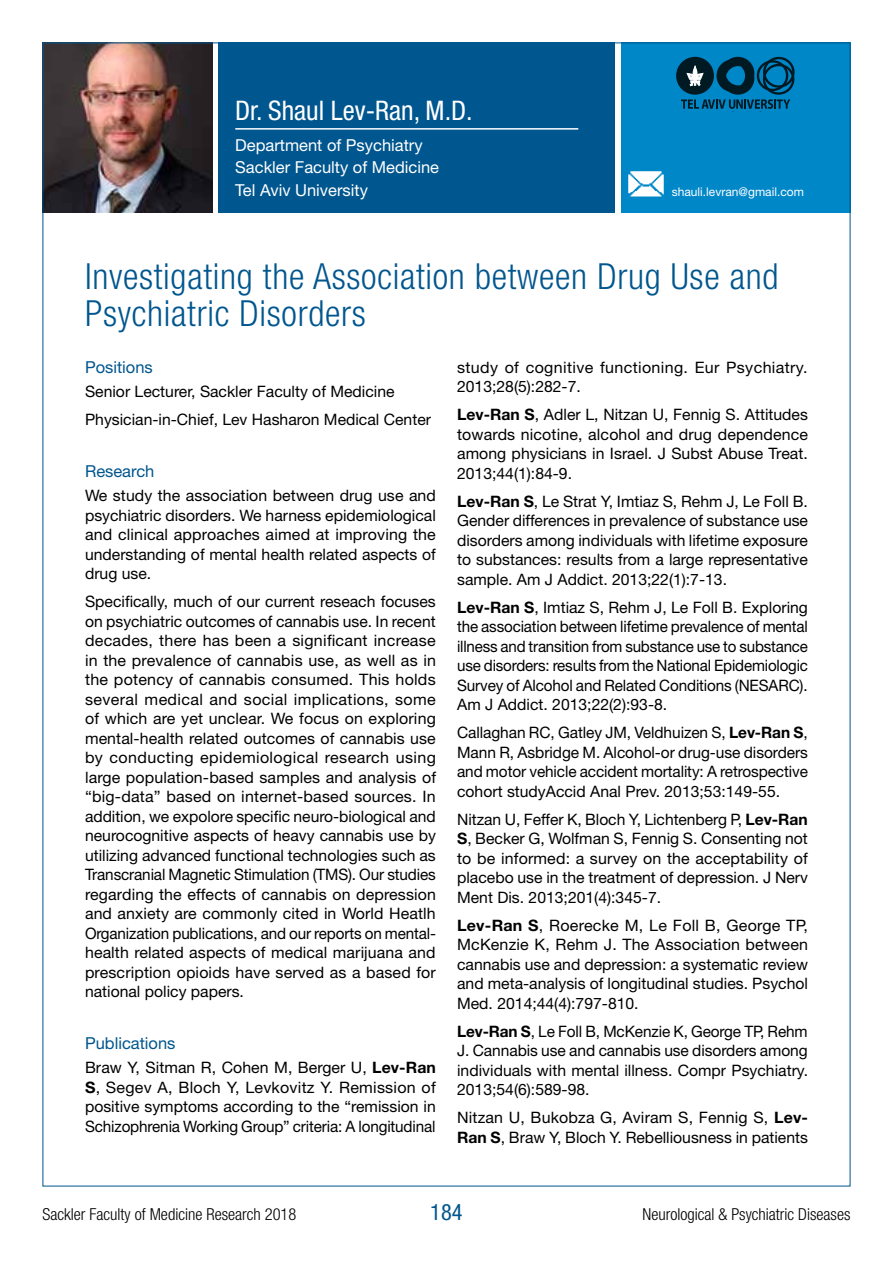
<style>
.page{position:relative;width:893px;height:1263px;background:#fff}
.page>*{position:absolute;margin:0;border:0;box-sizing:border-box;transform-origin:0 0}
.t1{font:300 condensed 36px/37.5px "Helvetica Neue LT Std";letter-spacing:.02em;color:#00568e}
.t2{font:condensed 27px "Helvetica Neue LT Std";color:#fff}
.t3{font:condensed 22.5px "Helvetica Neue LT Std";color:#00568e}
.t4{font:300 condensed 16.5px "Helvetica Neue LT Std";color:#000}
.t5{font:16.5px/22.5px "Helvetica Neue LT Std";color:#fff}
.t6{font:16.5px "Helvetica Neue LT Std";color:#00568e}
.t7{font:15.75px/19.5px "Helvetica Neue LT Std";color:#000;text-align:justify}
.t8{font:15.75px/19.5px "Helvetica Neue LT Std";letter-spacing:.02em;color:#000}
.t9{font:12px "Helvetica Neue LT Std";color:#fff}
.s1{font-weight:700}
</style>
<div class="page">
<div style="left:218px;top:43px;width:397px;height:170px;background:#00568e"></div>
<div style="left:621px;top:43px;width:229px;height:170px;background:#0087c8"></div>
<img style="left:628px;top:171px;width:36px;height:26px">
<div style="left:676px;top:57px;width:38px;height:38px;background:#001a24;border-radius:50%"></div>
<svg style="left:681px;top:56px;width:114px;height:53px"></svg>
<img style="left:45px;top:45px;width:168px;height:168px">
<hr style="left:235px;top:128px;width:343px;height:2px;background:#fff">
<h2 class="t2" style="left:235px;top:94px;width:239px">Dr. Shaul Lev-Ran, M.D.</h2>
<p class="t5" style="left:235px;top:133px;width:205px">Department of Psychiatry<br>Sackler Faculty of Medicine<br>Tel Aviv University</p>
<p class="t9" style="left:672px;top:184px;width:134px">shauli.levran@gmail.com</p>
<h1 class="t1" style="left:85px;top:257px;width:695px">Investigating the Association between Drug Use and<br>Psychiatric Disorders</h1>
<p class="t6" style="left:85px;top:358px;width:69px">Positions</p>
<p class="t7" style="left:85px;top:377px;width:347px;line-height:28px">Senior Lecturer, Sackler Faculty of Medicine<br>Physician-in-Chief, Lev Hasharon Medical Center</p>
<p class="t6" style="left:85px;top:462px;width:71px">Research</p>
<p class="t7" style="left:85px;top:485px;width:352px">We study the association between drug use and psychiatric disorders. We harness epidemiological and clinical approaches aimed at improving the understanding of mental health related aspects of drug use.</p>
<p class="t7" style="left:85px;top:591px;width:353px">Specifically, much of our current reseach focuses on psychiatric outcomes of cannabis use. In recent decades, there has been a significant increase in the prevalence of cannabis use, as well as in the potency of cannabis consumed. This holds several medical and social implications, some of which are yet unclear. We focus on exploring mental-health related outcomes of cannabis use by conducting epidemiological research using large population-based samples and analysis of “big-data” based on internet-based sources. In addition, we expolore specific neuro-biological and neurocognitive aspects of heavy cannabis use by utilizing advanced functional technologies such as Transcranial Magnetic Stimulation (TMS). Our studies regarding the effects of cannabis on depression and anxiety are commonly cited in World Heatlh Organization publications, and our reports on mental&shy;health related aspects of medical marijuana and prescription opioids have served as a based for national policy papers.</p>
<p class="t6" style="left:85px;top:1034px;width:92px">Publications</p>
<p class="t7" style="left:85px;top:1057px;width:352px">Braw Y, Sitman R, Cohen M, Berger U, <span class="s1">Lev-Ran S</span>, Segev A, Bloch Y, Levkovitz Y. Remission of positive symptoms according to the “remission in Schizophrenia Working Group” criteria: A longitudinal</p>
<p class="t8" style="left:457px;top:357px;width:352px">study of cognitive functioning. Eur Psychiatry.<br>2013;28(5):282-7.</p>
<p class="t7" style="left:457px;top:405px;width:352px"><span class="s1">Lev-Ran S</span>, Adler L, Nitzan U, Fennig S. Attitudes towards nicotine, alcohol and drug dependence among physicians in Israel. J Subst Abuse Treat.<br>2013;44(1):84-9.</p>
<p class="t7" style="left:457px;top:491px;width:352px"><span class="s1">Lev-Ran S</span>, Le Strat Y, Imtiaz S, Rehm J, Le Foll B.<br>Gender differences in prevalence of substance use disorders among individuals with lifetime exposure to substances: results from a large representative sample. Am J Addict. 2013;22(1):7-13.</p>
<p class="t7" style="left:457px;top:597px;width:352px"><span class="s1">Lev-Ran S</span>, Imtiaz S, Rehm J, Le Foll B. Exploring the association between lifetime prevalence of mental illness and transition from substance use to substance use disorders: results from the National Epidemiologic Survey of Alcohol and Related Conditions (NESARC).<br>Am J Addict. 2013;22(2):93-8.</p>
<p class="t7" style="left:457px;top:723px;width:352px">Callaghan RC, Gatley JM, Veldhuizen S, <span class="s1">Lev-Ran S</span>, Mann R, Asbridge M. Alcohol-or drug-use disorders and motor vehicle accident mortality: A retrospective cohort studyAccid Anal Prev. 2013;53:149-55.</p>
<p class="t7" style="left:457px;top:809px;width:352px">Nitzan U, Feffer K, Bloch Y, Lichtenberg P, <span class="s1">Lev-Ran S</span>, Becker G, Wolfman S, Fennig S. Consenting not to be informed: a survey on the acceptability of placebo use in the treatment of depression. J Nerv Ment Dis. 2013;201(4):345-7.</p>
<p class="t7" style="left:457px;top:915px;width:352px"><span class="s1">Lev-Ran S</span>, Roerecke M, Le Foll B, George TP, McKenzie K, Rehm J. The Association between cannabis use and depression: a systematic review and meta-analysis of longitudinal studies. Psychol Med. 2014;44(4):797-810.</p>
<p class="t7" style="left:457px;top:1021px;width:352px"><span class="s1">Lev-Ran S</span>, Le Foll B, McKenzie K, George TP, Rehm J. Cannabis use and cannabis use disorders among individuals with mental illness. Compr Psychiatry.<br>2013;54(6):589-98.</p>
<p class="t7" style="left:457px;top:1108px;width:352px">Nitzan U, Bukobza G, Aviram S, Fennig S, <span class="s1">Lev-<br>Ran S</span>, Braw Y, Bloch Y. Rebelliousness in patients</p>
<p class="t4" style="left:43px;top:1205px;width:255px">Sackler Faculty of Medicine Research 2018</p>
<h3 class="t3" style="left:430px;top:1199px;width:34px">184</h3>
<p class="t4" style="left:643px;top:1205px;width:209px">Neurological &amp; Psychiatric Diseases</p>
</div>
